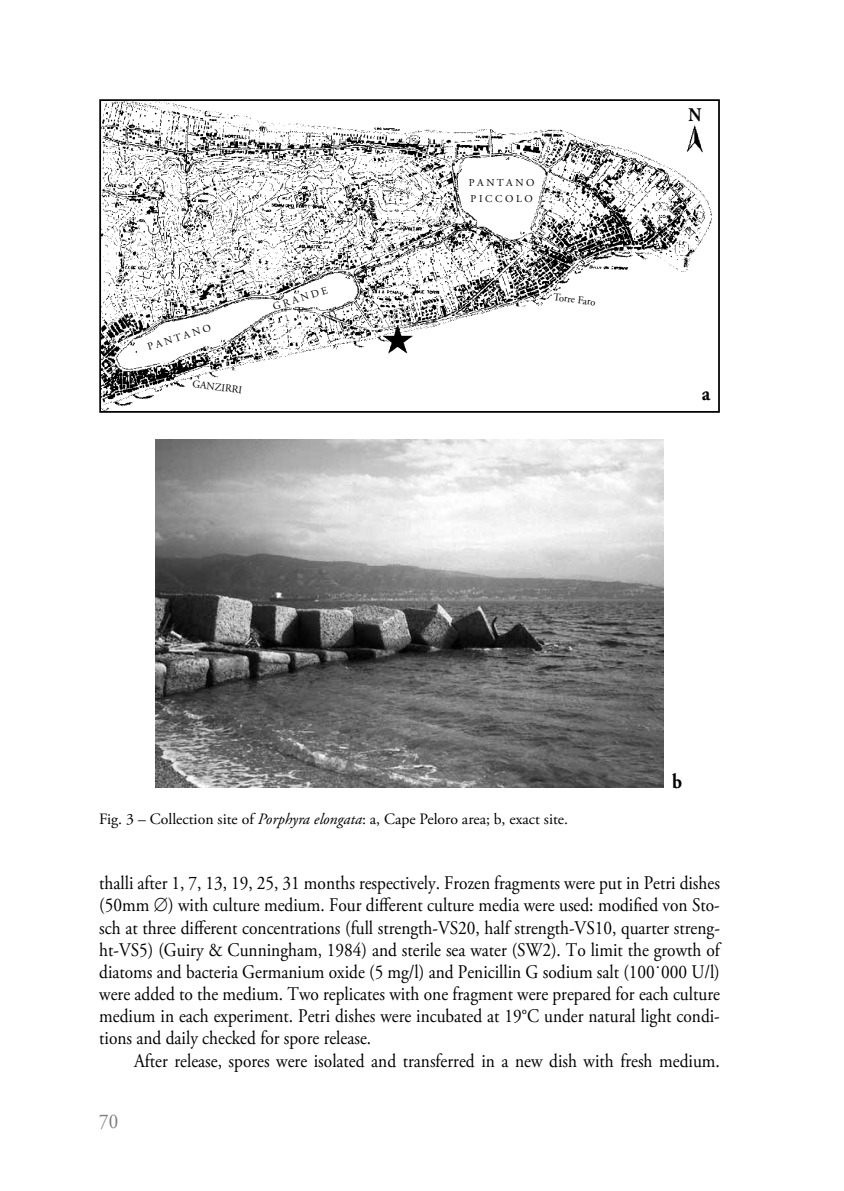
<style>
.page{position:relative;width:844px;height:1191px;background:#fff}
.page>*{position:absolute;margin:0;border:0;box-sizing:border-box;transform-origin:0 0}
.t1{font:21px "Adobe Garamond Pro";color:#7b7c7e;scale:.9 1}
.t2{font:700 21px "Adobe Garamond Pro";color:#000;scale:.9 1}
.t3{font:19.25px/22.2px "Adobe Garamond Pro";color:#000;text-align:justify;scale:.9 1}
.t4{font:700 19.25px "Adobe Garamond Pro";color:#000;scale:.9 1}
.t5{font:15.75px "Adobe Garamond Pro";color:#000}
.t6{font:10.5px/15.8px "Adobe Garamond Pro";color:#000}
.s1{font-style:italic}
</style>
<div class="page">
<img style="left:155px;top:439px;width:508px;height:349px">
<img style="left:102px;top:102px;width:610px;height:308px">
<div style="left:99px;top:99px;width:620px;height:314px;border:2px solid #000"></div>
<p class="t6" style="left:145px;top:340px;width:67px;rotate:-18deg">PANTANO</p>
<p class="t6" style="left:193px;top:376px;width:51px;rotate:7deg">GANZIRRI</p>
<p class="t6" style="left:271px;top:300px;width:58px;rotate:-18deg">GRANDE</p>
<p class="t6" style="left:468px;top:175px;width:67px">P A N T A N O<br>P I C C O L O</p>
<p class="t6" style="left:554px;top:289px;width:45px;rotate:7deg">Torre Faro</p>
<p class="t4" style="left:688px;top:103px;width:16px">N</p>
<p class="t2" style="left:701px;top:381px;width:11px">a</p>
<p class="t5" style="left:99px;top:809px;width:470px">Fig. 3 – Collection site of <span class="s1">Porphyra elongata</span>: a, Cape Peloro area; b, exact site.</p>
<p class="t2" style="left:672px;top:768px;width:13px">b</p>
<p class="t3" style="left:99px;top:872px;width:691px">thalli after 1, 7, 13, 19, 25, 31 months respectively. Frozen fragments were put in Petri dishes (50mm ∅) with culture medium. Four different culture media were used: modified von Sto&shy;sch at three different concentrations (full strength-VS20, half strength-VS10, quarter streng&shy;ht-VS5) (Guiry &amp; Cunningham, 1984) and sterile sea water (SW2). To limit the growth of diatoms and bacteria Germanium oxide (5 mg/l) and Penicillin G sodium salt (100˙000 U/l) were added to the medium. Two replicates with one fragment were prepared for each culture medium in each experiment. Petri dishes were incubated at 19°C under natural light condi&shy;tions and daily checked for spore release.</p>
<p class="t3" style="left:134px;top:1050px;width:652px">After release, spores were isolated and transferred in a new dish with fresh medium.</p>
<p class="t1" style="left:99px;top:1109px;width:22px">70</p>
</div>
